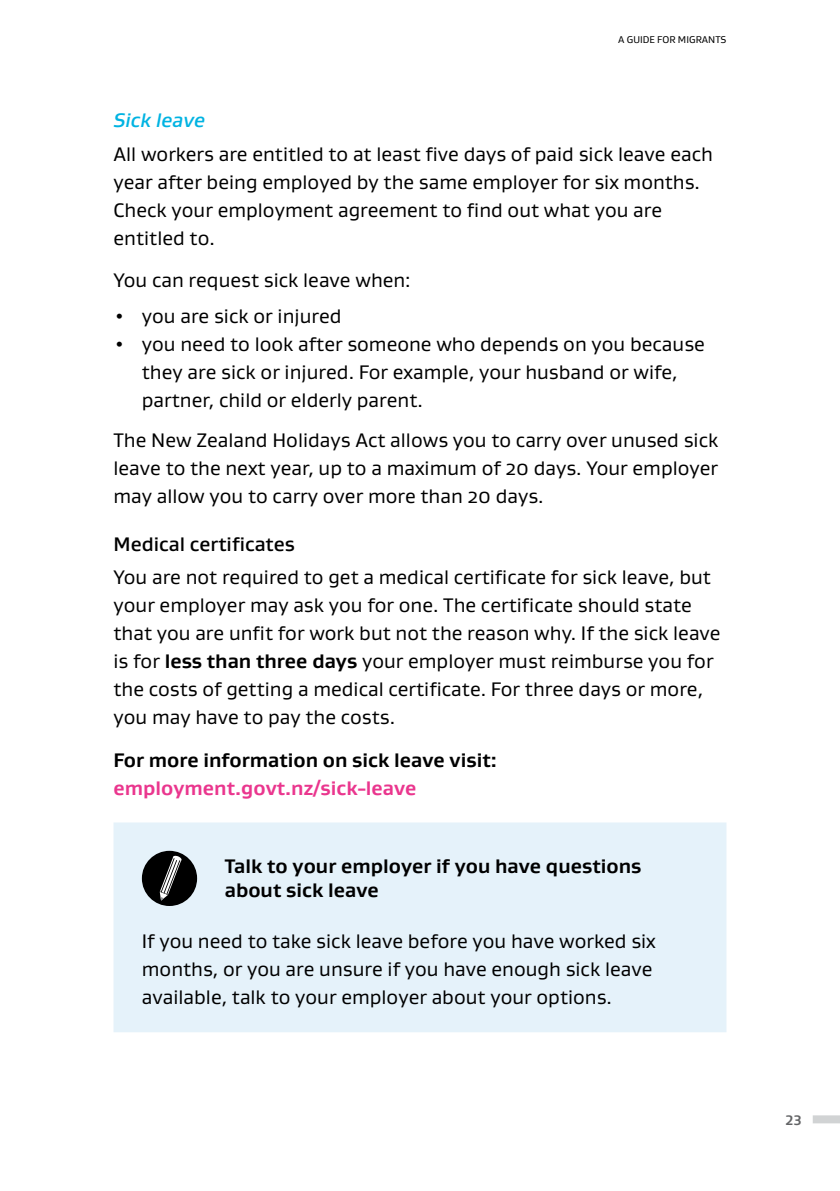
<style>
.page{position:relative;width:840px;height:1191px;background:#fff}
.page>*{position:absolute;margin:0;border:0;box-sizing:border-box;transform-origin:0 0}
.Body{font:20px/28px "Gustan";color:#000}
.Body-2{font:700 20px/28px "Gustan";color:#000}
.Grey_Box_Title{font:700 20px/24px "Gustan";color:#000}
.t1{font:500 20px "Gustan";color:#000}
.t2{font:italic 500 20px "Gustan";color:#00b3e2}
.t3{font:700 14px "Gustan";color:#636466}
.t4{font:10px "Gustan";color:#000}
.s1{font-weight:700}
.s2{color:#ea368e}
</style>
<div class="page">
<div style="left:812px;top:1115px;width:27px;height:8px;background:#d1d3d4"></div>
<div style="left:113px;top:822px;width:613px;height:210px;background:#e5f2fa"></div>
<div style="left:142px;top:851px;width:55px;height:55px;background:#000;border-radius:50%"></div>
<svg style="left:160px;top:855px;width:22px;height:45px"></svg>
<p class="t4" style="left:617px;top:33px;width:110px">A GUIDE FOR MIGRANTS</p>
<h3 class="t2" style="left:113px;top:107px;width:93px">Sick leave</h3>
<p class="Body" style="left:113px;top:139px;width:600px">All workers are entitled to at least five days of paid sick leave each year after being employed by the same employer for six months.<br>Check your employment agreement to find out what you are entitled to.</p>
<p class="Body" style="left:113px;top:265px;width:298px">You can request sick leave when:</p>
<p class="Body" style="left:113px;top:302px;width:229px">• you are sick or injured</p>
<p class="Body" style="left:142px;top:330px;width:564px;text-indent:-28px">• you need to look after someone who depends on you because they are sick or injured. For example, your husband or wife, partner, child or elderly parent.</p>
<p class="Body" style="left:113px;top:425px;width:606px;text-align:justify">The New Zealand Holidays Act allows you to carry over unused sick leave to the next year, up to a maximum of 20 days. Your employer may allow you to carry over more than 20 days.</p>
<h4 class="t1" style="left:113px;top:531px;width:183px">Medical certificates</h4>
<p class="Body" style="left:113px;top:563px;width:608px">You are not required to get a medical certificate for sick leave, but your employer may ask you for one. The certificate should state that you are unfit for work but not the reason why. If the sick leave is for <span class="s1">less than three days</span> your employer must reimburse you for the costs of getting a medical certificate. For three days or more, you may have to pay the costs.</p>
<p class="Body-2" style="left:113px;top:745px;width:384px">For more information on sick leave visit: <span class="s2">employment.govt.nz/sick-leave</span></p>
<p class="Grey_Box_Title" style="left:225px;top:854px;width:418px">Talk to your employer if you have questions about sick leave</p>
<p class="Body" style="left:142px;top:926px;width:515px">If you need to take sick leave before you have worked six months, or you are unsure if you have enough sick leave available, talk to your employer about your options.</p>
<p class="t3" style="left:785px;top:1110px;width:18px">23</p>
</div>
